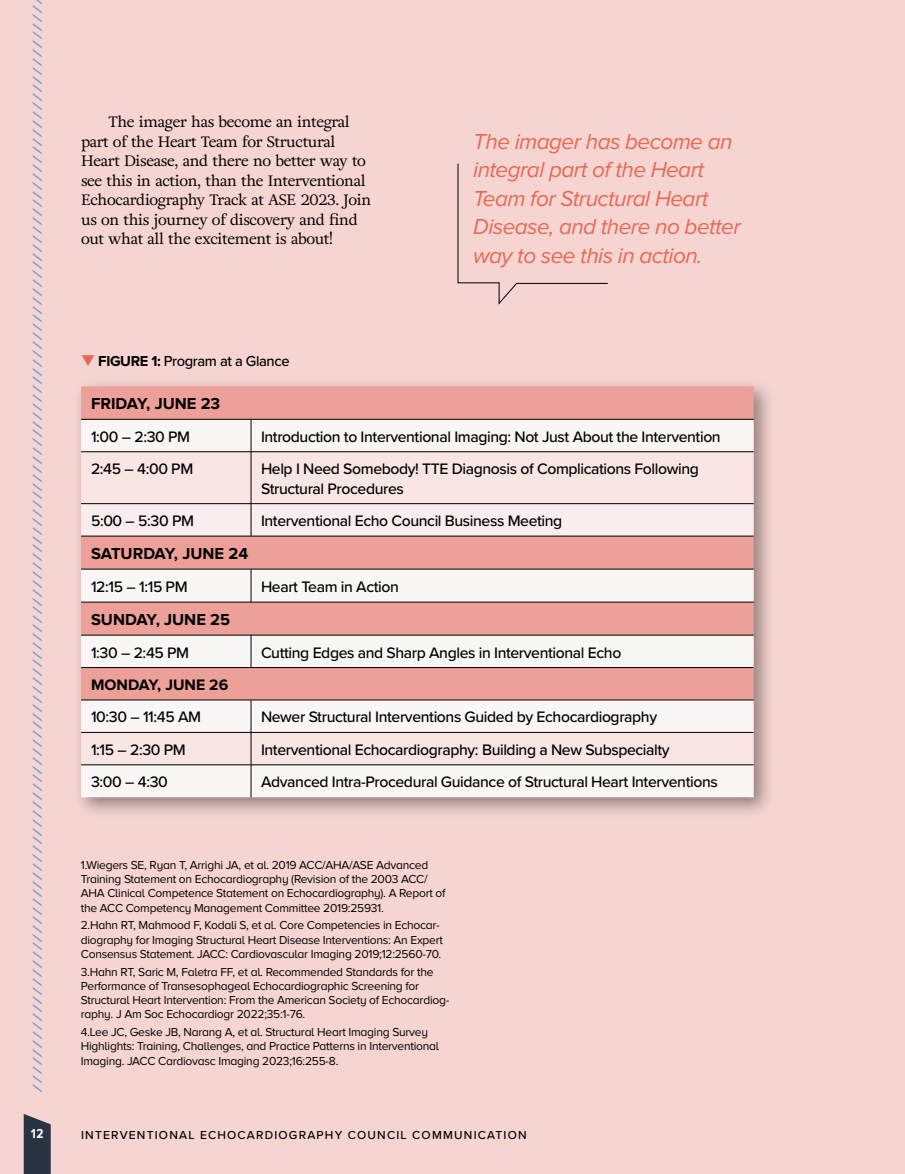
<style>
.page{position:relative;width:905px;height:1174px;background:#f5d4d1}
.page>*{position:absolute;margin:0;border:0;box-sizing:border-box;transform-origin:0 0}
.t1{font:italic 22.5px/28.5px "Proxima Nova";letter-spacing:-.025em;color:#e86953}
.t2{font:700 16.5px "Proxima Nova";color:#000}
.t3{font:500 15.75px/19.5px "Proxima Nova";letter-spacing:-.025em;color:#000}
.t4{font:700 15.75px "Proxima Nova";color:#000}
.t5{font:15px/19.5px "Adriane Text";letter-spacing:-.025em;color:#000}
.t6{font:500 15px "Proxima Nova";letter-spacing:-.025em;color:#000}
.t7{font:700 13.5px "Proxima Nova Cond";color:#fff}
.t8{font:12.75px "Minion Pro";color:#5b9ed9;scale:2.1 1}
.t9{font:12px/14.2px "Proxima Nova A";letter-spacing:-.02em;color:#000}
.t10{font:500 12px "Proxima Nova";letter-spacing:.1em;color:#000}
.s1{color:#e86953}
.s2{font-weight:700}
</style>
<div class="page">
<svg style="left:24px;top:1114px;width:27px;height:60px;background:#3d4251"></svg>
<div style="left:73px;top:378px;width:702px;height:441px;background:#000;opacity:.4"></div>
<div style="left:81px;top:386px;width:672px;height:33px;background:#eda098"></div>
<div style="left:81px;top:420px;width:672px;height:377px;background:#fbf6f6"></div>
<svg style="left:81px;top:452px;width:672px;height:313px;background:#f2d0cd"></svg>
<div style="left:81px;top:504px;width:672px;height:32px;background:#f9eded"></div>
<hr style="left:81px;top:419px;width:170px;height:1px;background:#000">
<hr style="left:251px;top:419px;width:502px;height:1px;background:#000">
<hr style="left:251px;top:419px;width:1px;height:33px;background:#000">
<hr style="left:81px;top:451px;width:170px;height:1px;background:#000">
<hr style="left:251px;top:451px;width:502px;height:1px;background:#000">
<hr style="left:251px;top:452px;width:1px;height:51px;background:#000">
<hr style="left:81px;top:503px;width:170px;height:1px;background:#000">
<hr style="left:251px;top:503px;width:502px;height:1px;background:#000">
<hr style="left:251px;top:504px;width:1px;height:32px;background:#000">
<hr style="left:81px;top:536px;width:170px;height:1px;background:#000">
<hr style="left:251px;top:536px;width:502px;height:1px;background:#000">
<hr style="left:81px;top:569px;width:170px;height:1px;background:#000">
<hr style="left:251px;top:569px;width:502px;height:1px;background:#000">
<hr style="left:251px;top:569px;width:1px;height:33px;background:#000">
<hr style="left:81px;top:602px;width:170px;height:1px;background:#000">
<hr style="left:251px;top:602px;width:502px;height:1px;background:#000">
<hr style="left:81px;top:635px;width:170px;height:1px;background:#000">
<hr style="left:251px;top:635px;width:502px;height:1px;background:#000">
<hr style="left:251px;top:635px;width:1px;height:32px;background:#000">
<hr style="left:81px;top:667px;width:170px;height:1px;background:#000">
<hr style="left:251px;top:667px;width:502px;height:1px;background:#000">
<hr style="left:81px;top:700px;width:170px;height:1px;background:#000">
<hr style="left:251px;top:700px;width:502px;height:1px;background:#000">
<hr style="left:251px;top:700px;width:1px;height:32px;background:#000">
<hr style="left:81px;top:732px;width:170px;height:1px;background:#000">
<hr style="left:251px;top:732px;width:502px;height:1px;background:#000">
<hr style="left:251px;top:733px;width:1px;height:32px;background:#000">
<hr style="left:81px;top:765px;width:170px;height:1px;background:#000">
<hr style="left:251px;top:765px;width:502px;height:1px;background:#000">
<hr style="left:251px;top:765px;width:1px;height:32px;background:#000">
<svg style="left:457px;top:163px;width:151px;height:142px"></svg>
<p class="t8" style="left:29px;top:1093px;width:525px;rotate:-90deg">////////////////////////////////////////////////////////////////////////////////////////////////////////////////////////////</p>
<p class="t7" style="left:31px;top:1126px;width:14px">12</p>
<p class="t10" style="left:81px;top:1126px;width:447px">INTERVENTIONAL ECHOCARDIOGRAPHY COUNCIL COMMUNICATION</p>
<p class="t5" style="left:81px;top:112px;width:292px;text-indent:27px">The imager has become an integral part of the Heart Team for Structural Heart Disease, and there no better way to see this in action, than the Interventional Echocardiography Track at ASE 2023. Join us on this journey of discovery and find out what all the excitement is about!</p>
<h1 class="t1" style="left:473px;top:128px;width:269px">The imager has become an integral part of the Heart<br>Team for Structural Heart<br>Disease, and there no better way to see this in action.</h1>
<p class="t6" style="left:81px;top:350px;width:210px"><span class="s1">❑</span> <span class="s2">FIGURE 1:</span> Program at a Glance</p>
<h2 class="t2" style="left:91px;top:394px;width:131px">FRIDAY, JUNE 23</h2>
<h3 class="t3" style="left:91px;top:426px;width:101px">1:00 – 2:30 PM</h3>
<h3 class="t3" style="left:261px;top:426px;width:461px">Introduction to Interventional Imaging: Not Just About the Intervention</h3>
<h3 class="t3" style="left:91px;top:459px;width:104px">2:45 – 4:00 PM</h3>
<h3 class="t3" style="left:261px;top:459px;width:439px">Help I Need Somebody! TTE Diagnosis of Complications Following<br>Structural Procedures</h3>
<h3 class="t3" style="left:91px;top:511px;width:104px">5:00 – 5:30 PM</h3>
<h3 class="t3" style="left:261px;top:511px;width:303px">Interventional Echo Council Business Meeting</h3>
<h2 class="t2" style="left:91px;top:544px;width:159px">SATURDAY, JUNE 24</h2>
<h3 class="t3" style="left:91px;top:576px;width:98px">12:15 – 1:15 PM</h3>
<h3 class="t3" style="left:261px;top:576px;width:139px">Heart Team in Action</h3>
<h2 class="t2" style="left:91px;top:610px;width:141px">SUNDAY, JUNE 25</h2>
<h3 class="t3" style="left:91px;top:642px;width:100px">1:30 – 2:45 PM</h3>
<h3 class="t3" style="left:261px;top:642px;width:362px">Cutting Edges and Sharp Angles in Interventional Echo</h3>
<h3 class="t4" style="left:91px;top:676px;width:139px">MONDAY, JUNE 26</h3>
<h3 class="t3" style="left:91px;top:707px;width:112px">10:30 – 11:45 AM</h3>
<h3 class="t3" style="left:261px;top:707px;width:397px">Newer Structural Interventions Guided by Echocardiography</h3>
<h3 class="t3" style="left:91px;top:739px;width:96px">1:15 – 2:30 PM</h3>
<h3 class="t3" style="left:261px;top:739px;width:410px">Interventional Echocardiography: Building a New Subspecialty</h3>
<h3 class="t3" style="left:91px;top:772px;width:78px">3:00 – 4:30</h3>
<h3 class="t3" style="left:261px;top:772px;width:458px">Advanced Intra-Procedural Guidance of Structural Heart Interventions</h3>
<p class="t9" style="left:81px;top:858px;width:366px">1.Wiegers SE, Ryan T, Arrighi JA, et al. 2019 ACC/AHA/ASE Advanced Training Statement on Echocardiography (Revision of the 2003 ACC/ AHA Clinical Competence Statement on Echocardiography). A Report of the ACC Competency Management Committee 2019:25931.</p>
<p class="t9" style="left:81px;top:918px;width:363px">2.Hahn RT, Mahmood F, Kodali S, et al. Core Competencies in Echocar&shy;diography for Imaging Structural Heart Disease Interventions: An Expert<br>Consensus Statement. JACC: Cardiovascular Imaging 2019;12:2560-70.</p>
<p class="t9" style="left:81px;top:964px;width:370px">3.Hahn RT, Saric M, Faletra FF, et al. Recommended Standards for the Performance of Transesophageal Echocardiographic Screening for Structural Heart Intervention: From the American Society of Echocardiog&shy;raphy. J Am Soc Echocardiogr 2022;35:1-76.</p>
<p class="t9" style="left:81px;top:1025px;width:360px">4.Lee JC, Geske JB, Narang A, et al. Structural Heart Imaging Survey<br>Highlights: Training, Challenges, and Practice Patterns in Interventional<br>Imaging. JACC Cardiovasc Imaging 2023;16:255-8.</p>
</div>
